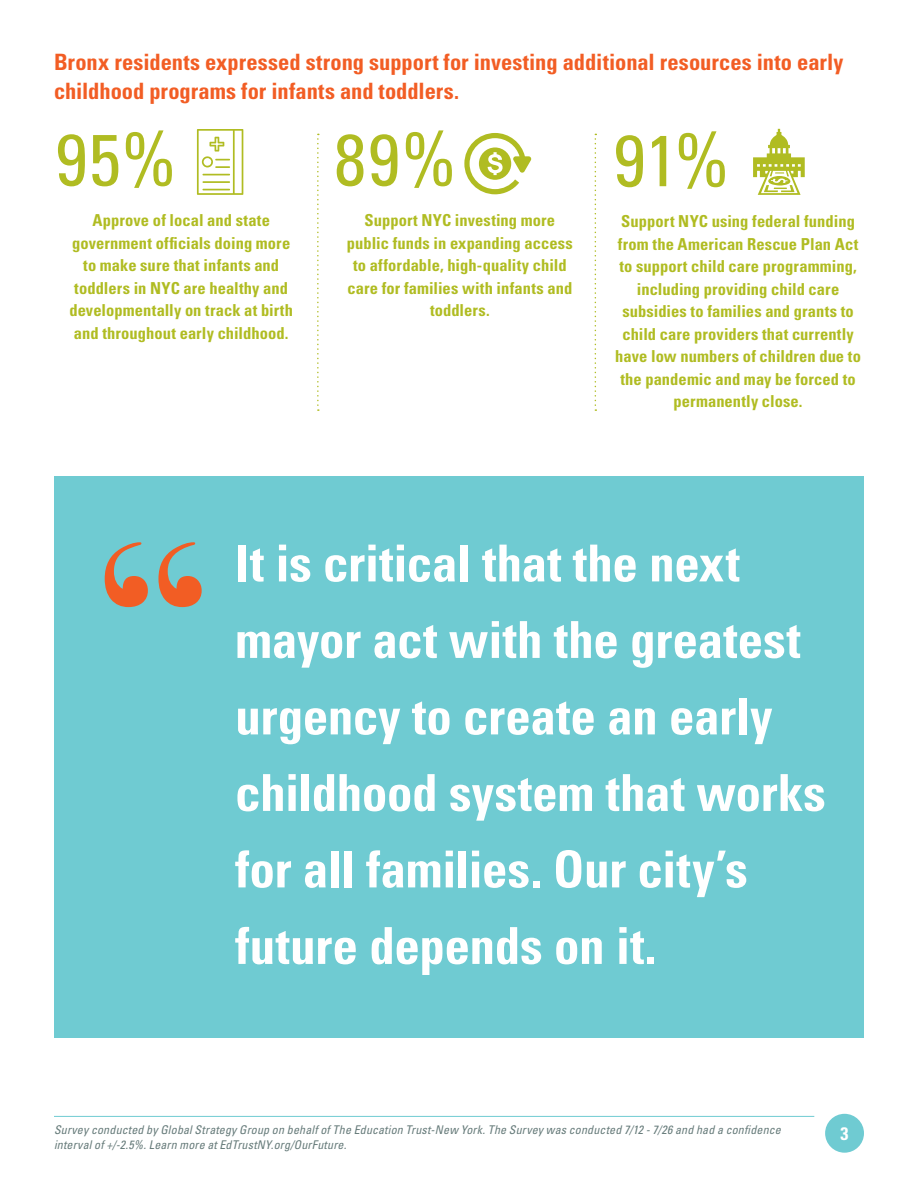
<style>
.page{position:relative;width:918px;height:1188px;background:#fff}
.page>*{position:absolute;margin:0;border:0;box-sizing:border-box;transform-origin:0 0}
.t1{font:700 225px "Bodoni Svty Two ITCTT";color:#f25d24}
.t2{font:condensed 72.45px "Univers LT Std";color:#b0bc22}
.t3{font:700 condensed 51px/76.5px "Univers LT Std";letter-spacing:-.005em;color:#fff}
.subhead_orange{font:700 condensed 22.5px/28.5px "Univers LT Std";color:#f25d24}
.t4{font:700 condensed 18px "Univers LT Std";color:#fff}
.t5{font:700 condensed 16.5px/22.5px "Univers LT Std";letter-spacing:.005em;color:#b0bc22;text-align:center}
.t6{font:italic condensed 12px/14.4px "Univers LT Std";letter-spacing:.015em;color:#667b7a}
</style>
<div class="page">
<hr style="left:54px;top:1116px;width:760px;height:1px;background:#6fcbd2">
<div style="left:825px;top:1114px;width:39px;height:39px;background:#6fcbd2;border-radius:50%"></div>
<svg style="left:317px;top:134px;width:2px;height:277px"></svg>
<svg style="left:595px;top:134px;width:1px;height:277px"></svg>
<svg style="left:197px;top:129px;width:46px;height:66px"></svg>
<svg style="left:464px;top:133px;width:68px;height:61px"></svg>
<svg style="left:753px;top:129px;width:52px;height:66px"></svg>
<div style="left:54px;top:476px;width:810px;height:562px;background:#6fcbd2"></div>
<p class="subhead_orange" style="left:54px;top:48px;width:791px">Bronx residents expressed strong support for investing additional resources into early childhood programs for infants and toddlers.</p>
<p class="t2" style="left:55px;top:114px;width:123px">95%</p>
<p class="t5" style="left:69px;top:209px;width:225px">Approve of local and state government officials doing more to make sure that infants and toddlers in NYC are healthy and developmentally on track at birth and throughout early childhood.</p>
<p class="t2" style="left:334px;top:114px;width:125px">89%</p>
<p class="t5" style="left:347px;top:209px;width:227px">Support NYC investing more public funds in expanding access to affordable, high-quality child care for families with infants and toddlers.</p>
<p class="t2" style="left:613px;top:115px;width:118px">91%</p>
<p class="t5" style="left:615px;top:210px;width:247px">Support NYC using federal funding from the American Rescue Plan Act to support child care programming, including providing child care subsidies to families and grants to child care providers that currently have low numbers of children due to the pandemic and may be forced to permanently close.</p>
<p class="t1" style="left:91px;top:437px;width:128px">“</p>
<p class="t3" style="left:235px;top:525px;width:592px">It is critical that the next mayor act with the greatest urgency to create an early childhood system that works for all families. Our city’s future depends on it.</p>
<p class="t6" style="left:54px;top:1123px;width:728px">Survey conducted by Global Strategy Group on behalf of The Education Trust-New York. The Survey was conducted 7/12 - 7/26 and had a confidence interval of +/-2.5%. Learn more at EdTrustNY.org/OurFuture.</p>
<p class="t4" style="left:841px;top:1123px;width:9px">3</p>
</div>
